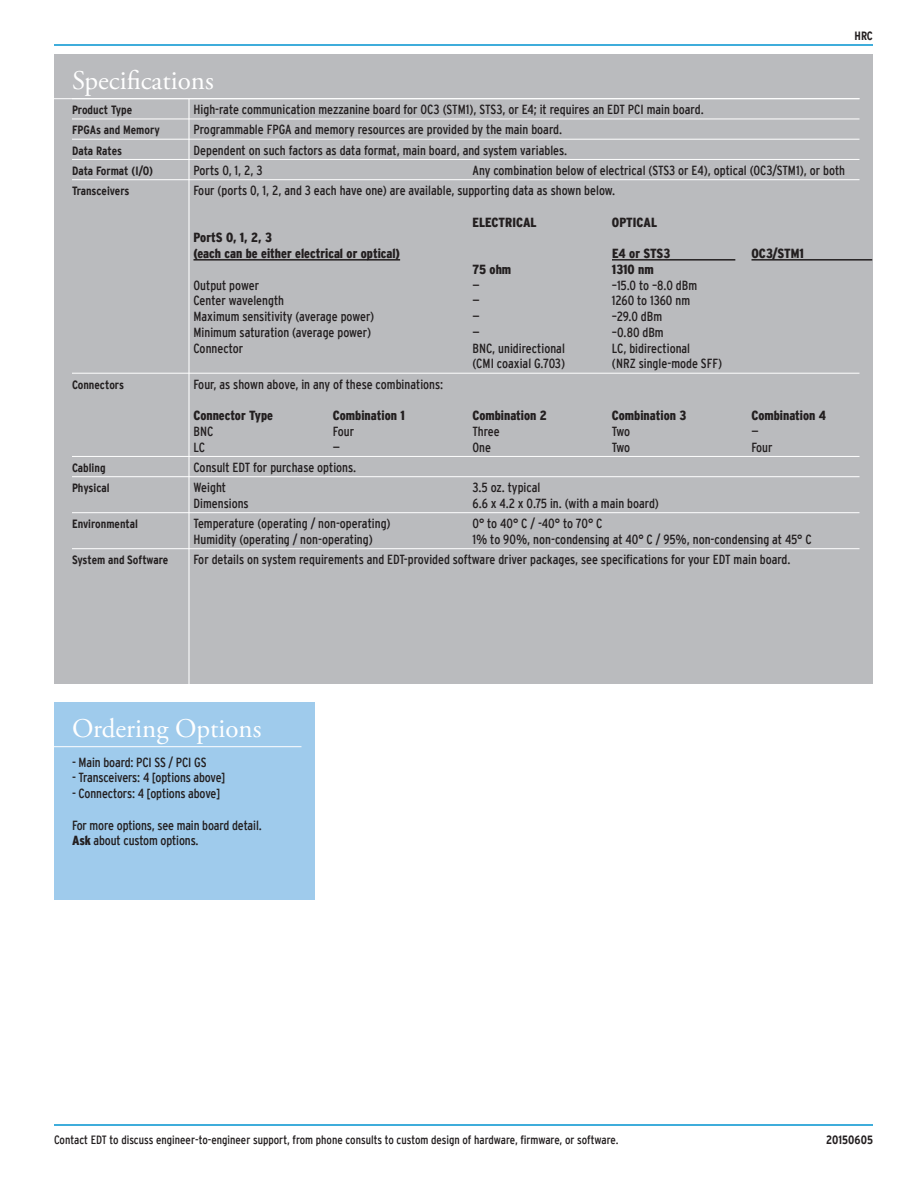
<style>
.page{position:relative;width:918px;height:1188px;background:#fff}
.page>*{position:absolute;margin:0;border:0;box-sizing:border-box;transform-origin:0 0}
.Hd_-_White{font:27px "Adobe Garamond Pro";color:#fff}
.Bo_-_Specs{font:condensed 13.2px "Interstate";color:#231f20}
.Bo_-_Specs-2{font:900 condensed 13.2px/15.8px "Interstate";color:#231f20}
.Bo_-_Options_Addre{font:condensed 13.2px/15.8px "Interstate";letter-spacing:-.01em;color:#231f20}
.Subhd_-_Specs{font:700 condensed 12px "Interstate";color:#231f20}
.t1{font:condensed 12px "Interstate";color:#231f20}
.Footer-Rt{font:700 condensed 12px "Interstate";color:#231f20}
.s1{font-weight:900}
</style>
<div class="page">
<hr style="left:54px;top:44px;width:819px;height:2px;background:#0093d0">
<hr style="left:54px;top:1124px;width:819px;height:2px;background:#0093d0">
<div style="left:54px;top:54px;width:819px;height:630px;background:#babbbe"></div>
<div style="left:54px;top:702px;width:261px;height:198px;background:#9fcbec"></div>
<hr style="left:54px;top:98px;width:806px;height:1px;background:#fff">
<hr style="left:72px;top:119px;width:788px;height:1px;background:#fff">
<hr style="left:72px;top:139px;width:788px;height:1px;background:#fff">
<hr style="left:72px;top:159px;width:788px;height:1px;background:#fff">
<hr style="left:72px;top:179px;width:788px;height:1px;background:#fff">
<hr style="left:72px;top:373px;width:788px;height:1px;background:#fff">
<hr style="left:72px;top:456px;width:788px;height:1px;background:#fff">
<hr style="left:72px;top:476px;width:788px;height:1px;background:#fff">
<hr style="left:72px;top:512px;width:788px;height:1px;background:#fff">
<hr style="left:72px;top:548px;width:788px;height:1px;background:#fff">
<hr style="left:188px;top:99px;width:2px;height:587px;background:#fff">
<hr style="left:54px;top:746px;width:248px;height:1px;background:#fff">
<hr style="left:194px;top:259px;width:206px;height:2px;background:#231f20">
<hr style="left:612px;top:259px;width:123px;height:2px;background:#231f20">
<hr style="left:752px;top:259px;width:120px;height:2px;background:#231f20">
<p class="Footer-Rt" style="left:855px;top:29px;width:20px">HRC</p>
<p class="Hd_-_White" style="left:72px;top:65px;width:143px">Specifications</p>
<p class="Subhd_-_Specs" style="left:72px;top:103px;width:62px">Product Type</p>
<p class="Subhd_-_Specs" style="left:72px;top:123px;width:89px">FPGAs and Memory</p>
<p class="Subhd_-_Specs" style="left:72px;top:144px;width:52px">Data Rates</p>
<p class="Subhd_-_Specs" style="left:72px;top:164px;width:83px">Data Format (I/O)</p>
<p class="Subhd_-_Specs" style="left:72px;top:184px;width:59px">Transceivers</p>
<p class="Bo_-_Specs" style="left:194px;top:102px;width:512px">High-rate communication mezzanine board for OC3 (STM1), STS3, or E4; it requires an EDT PCI main board.</p>
<p class="Bo_-_Specs" style="left:194px;top:122px;width:370px">Programmable FPGA and memory resources are provided by the main board.</p>
<p class="Bo_-_Specs" style="left:194px;top:143px;width:375px">Dependent on such factors as data format, main board, and system variables.</p>
<p class="Bo_-_Specs" style="left:194px;top:163px;width:71px">Ports 0, 1, 2, 3</p>
<p class="Bo_-_Specs" style="left:472px;top:163px;width:374px">Any combination below of electrical (STS3 or E4), optical (OC3/STM1), or both</p>
<p class="Bo_-_Specs" style="left:194px;top:183px;width:423px">Four (ports 0, 1, 2, and 3 each have one) are available, supporting data as shown below.</p>
<p class="Bo_-_Specs-2" style="left:472px;top:214px;width:66px">ELECTRICAL</p>
<p class="Bo_-_Specs-2" style="left:612px;top:214px;width:47px">OPTICAL</p>
<p class="Bo_-_Specs-2" style="left:194px;top:230px;width:208px">PortS 0, 1, 2, 3<br>(each can be either electrical or optical)</p>
<p class="Bo_-_Specs-2" style="left:612px;top:245px;width:60px">E4 or STS3</p>
<p class="Bo_-_Specs-2" style="left:752px;top:245px;width:54px">OC3/STM1</p>
<p class="Subhd_-_Specs" style="left:72px;top:378px;width:54px">Connectors</p>
<p class="Subhd_-_Specs" style="left:72px;top:461px;width:35px">Cabling</p>
<p class="Subhd_-_Specs" style="left:72px;top:481px;width:39px">Physical</p>
<p class="Subhd_-_Specs" style="left:72px;top:517px;width:68px">Environmental</p>
<p class="Subhd_-_Specs" style="left:72px;top:553px;width:98px">System and Software</p>
<p class="Bo_-_Specs-2" style="left:472px;top:261px;width:40px">75 ohm</p>
<p class="Bo_-_Specs-2" style="left:612px;top:261px;width:43px">1310 nm</p>
<p class="Bo_-_Specs" style="left:193px;top:278px;width:67px">Output power</p>
<p class="Bo_-_Specs" style="left:472px;top:278px;width:9px">—</p>
<p class="Bo_-_Specs" style="left:612px;top:278px;width:87px">–15.0 to –8.0 dBm</p>
<p class="Bo_-_Specs" style="left:193px;top:293px;width:92px">Center wavelength</p>
<p class="Bo_-_Specs" style="left:472px;top:293px;width:9px">—</p>
<p class="Bo_-_Specs" style="left:612px;top:293px;width:80px">1260 to 1360 nm</p>
<p class="Bo_-_Specs" style="left:193px;top:309px;width:182px">Maximum sensitivity (average power)</p>
<p class="Bo_-_Specs" style="left:472px;top:309px;width:9px">—</p>
<p class="Bo_-_Specs" style="left:612px;top:309px;width:52px">–29.0 dBm</p>
<p class="Bo_-_Specs" style="left:193px;top:325px;width:179px">Minimum saturation (average power)</p>
<p class="Bo_-_Specs" style="left:472px;top:325px;width:9px">—</p>
<p class="Bo_-_Specs" style="left:612px;top:325px;width:53px">–0.80 dBm</p>
<p class="Bo_-_Specs" style="left:193px;top:341px;width:51px">Connector</p>
<p class="Bo_-_Specs" style="left:472px;top:341px;width:94px">BNC, unidirectional</p>
<p class="Bo_-_Specs" style="left:612px;top:341px;width:80px">LC, bidirectional</p>
<p class="Bo_-_Specs" style="left:472px;top:356px;width:94px">(CMI coaxial G.703)</p>
<p class="Bo_-_Specs" style="left:612px;top:356px;width:112px">(NRZ single-mode SFF)</p>
<p class="Bo_-_Specs" style="left:193px;top:377px;width:251px">Four, as shown above, in any of these combinations:</p>
<p class="Bo_-_Specs-2" style="left:193px;top:407px;width:81px">Connector Type</p>
<p class="Bo_-_Specs-2" style="left:333px;top:407px;width:73px">Combination 1</p>
<p class="Bo_-_Specs-2" style="left:472px;top:407px;width:76px">Combination 2</p>
<p class="Bo_-_Specs-2" style="left:612px;top:407px;width:76px">Combination 3</p>
<p class="Bo_-_Specs-2" style="left:751px;top:407px;width:76px">Combination 4</p>
<p class="Bo_-_Specs" style="left:193px;top:424px;width:21px">BNC</p>
<p class="Bo_-_Specs" style="left:333px;top:424px;width:23px">Four</p>
<p class="Bo_-_Specs" style="left:472px;top:424px;width:29px">Three</p>
<p class="Bo_-_Specs" style="left:612px;top:424px;width:20px">Two</p>
<p class="Bo_-_Specs" style="left:751px;top:424px;width:9px">—</p>
<p class="Bo_-_Specs" style="left:193px;top:440px;width:13px">LC</p>
<p class="Bo_-_Specs" style="left:333px;top:440px;width:9px">—</p>
<p class="Bo_-_Specs" style="left:472px;top:440px;width:20px">One</p>
<p class="Bo_-_Specs" style="left:612px;top:440px;width:20px">Two</p>
<p class="Bo_-_Specs" style="left:751px;top:440px;width:23px">Four</p>
<p class="Bo_-_Specs" style="left:193px;top:460px;width:164px">Consult EDT for purchase options.</p>
<p class="Bo_-_Specs" style="left:193px;top:480px;width:34px">Weight</p>
<p class="Bo_-_Specs" style="left:472px;top:480px;width:70px">3.5 oz. typical</p>
<p class="Bo_-_Specs" style="left:193px;top:496px;width:57px">Dimensions</p>
<p class="Bo_-_Specs" style="left:472px;top:496px;width:188px">6.6 x 4.2 x 0.75 in. (with a main board)</p>
<p class="Bo_-_Specs" style="left:193px;top:516px;width:199px">Temperature (operating / non-operating)</p>
<p class="Bo_-_Specs" style="left:472px;top:516px;width:132px">0° to 40° C / -40° to 70° C</p>
<p class="Bo_-_Specs" style="left:193px;top:532px;width:181px">Humidity (operating / non-operating)</p>
<p class="Bo_-_Specs" style="left:472px;top:532px;width:341px">1% to 90%, non-condensing at 40° C / 95%, non-condensing at 45° C</p>
<p class="Bo_-_Specs" style="left:193px;top:552px;width:599px">For details on system requirements and EDT-provided software driver packages, see specifications for your EDT main board.</p>
<p class="Hd_-_White" style="left:72px;top:713px;width:191px">Ordering Options</p>
<p class="Bo_-_Options_Addre" style="left:72px;top:754px;width:136px">- Main board: PCI SS / PCI GS</p>
<p class="Bo_-_Options_Addre" style="left:72px;top:770px;width:155px">- Transceivers: 4 [options above]</p>
<p class="Bo_-_Options_Addre" style="left:72px;top:785px;width:150px">- Connectors: 4 [options above]</p>
<p class="Bo_-_Options_Addre" style="left:72px;top:817px;width:191px">For more options, see main board detail.<br><span class="s1">Ask</span> about custom options.</p>
<p class="t1" style="left:54px;top:1133px;width:566px">Contact EDT to discuss engineer-to-engineer support, from phone consults to custom design of hardware, firmware, or software.</p>
<p class="Footer-Rt" style="left:826px;top:1133px;width:48px">20150605</p>
</div>
